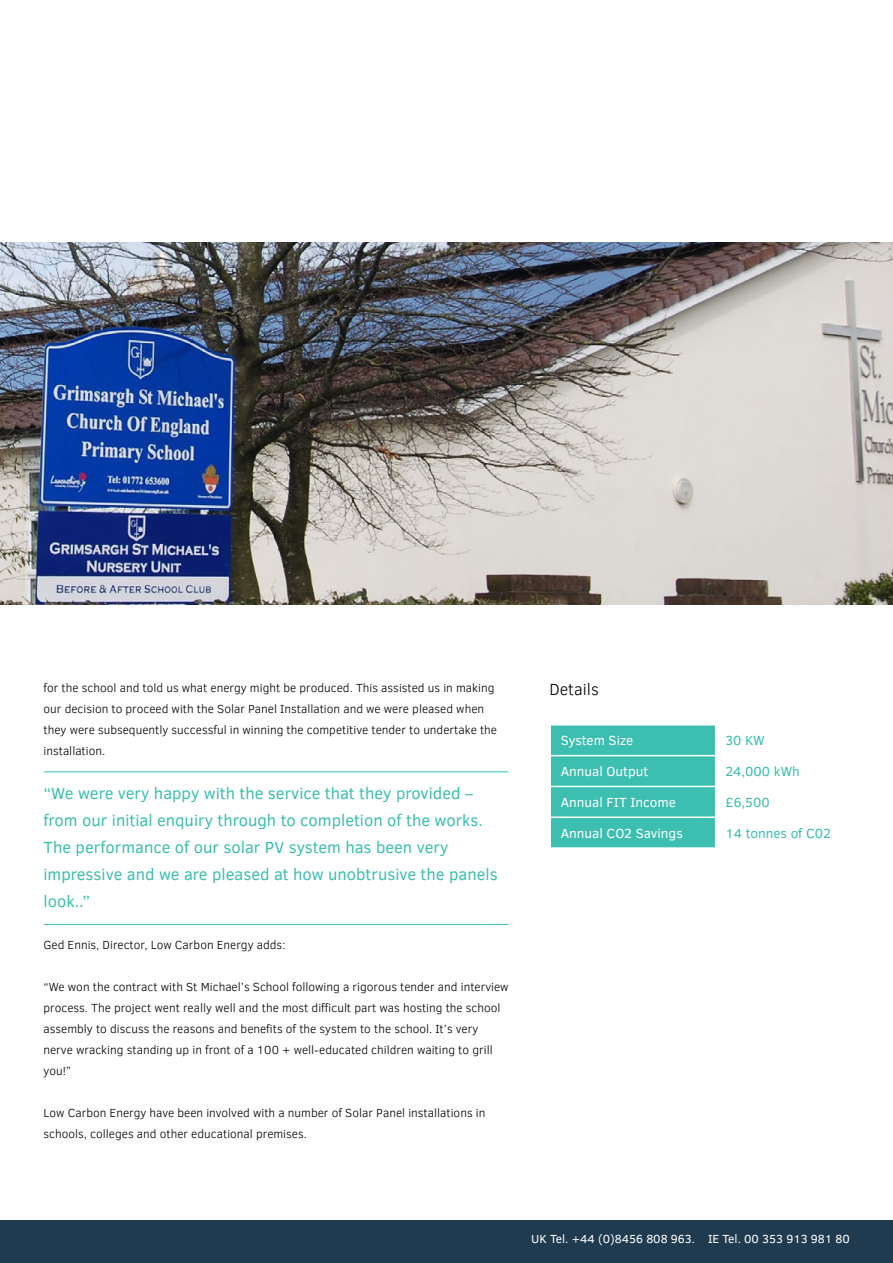
<style>
.page{position:relative;width:893px;height:1263px;background:#fff}
.page>*{position:absolute;margin:0;border:0;box-sizing:border-box;transform-origin:0 0}
.t1{font:16.5px/27px "Clear Sans";color:#3cbeb0}
.t2{font:300 16.5px "Clear Sans";color:#000}
.t3{font:13.5px "Clear Sans";color:#fff}
.t4{font:13.5px "Clear Sans";color:#3cbeb0}
.t5{font:300 12px/21px "Clear Sans";color:#000}
.t6{font:12px "Clear Sans";color:#fff}
</style>
<div class="page">
<img style="left:0;top:243px;width:893px;height:362px">
<div style="left:0;top:1220px;width:893px;height:43px;background:#203b50"></div>
<div style="left:551px;top:725px;width:164px;height:122px;background:#3cbeb0"></div>
<hr style="left:551px;top:755px;width:164px;height:1px;background:#fff">
<hr style="left:551px;top:786px;width:164px;height:1px;background:#fff">
<hr style="left:551px;top:816px;width:164px;height:2px;background:#fff">
<hr style="left:44px;top:771px;width:465px;height:1px;background:#3cbeb0">
<hr style="left:44px;top:924px;width:465px;height:1px;background:#3cbeb0">
<p class="t5" style="left:44px;top:677px;width:455px">for the school and told us what energy might be produced. This assisted us in making our decision to proceed with the Solar Panel Installation and we were pleased when they were subsequently successful in winning the competitive tender to undertake the installation.</p>
<h1 class="t1" style="left:44px;top:780px;width:456px">“We were very happy with the service that they provided – from our initial enquiry through to completion of the works.<br>The performance of our solar PV system has been very impressive and we are pleased at how unobtrusive the panels look..”</h1>
<p class="t5" style="left:44px;top:934px;width:243px">Ged Ennis, Director, Low Carbon Energy adds:</p>
<p class="t5" style="left:44px;top:976px;width:467px">“We won the contract with St Michael’s School following a rigorous tender and interview process. The project went really well and the most difficult part was hosting the school assembly to discuss the reasons and benefits of the system to the school. It’s very nerve wracking standing up in front of a 100 + well-educated children waiting to grill you!”</p>
<p class="t5" style="left:44px;top:1102px;width:443px">Low Carbon Energy have been involved with a number of Solar Panel installations in schools, colleges and other educational premises.</p>
<h1 class="t2" style="left:549px;top:678px;width:51px">Details</h1>
<p class="t3" style="left:561px;top:731px;width:74px">System Size</p>
<p class="t4" style="left:725px;top:731px;width:41px">30 KW</p>
<p class="t3" style="left:561px;top:762px;width:89px">Annual Output</p>
<p class="t4" style="left:725px;top:762px;width:76px">24,000 kWh</p>
<p class="t3" style="left:561px;top:793px;width:117px">Annual FIT Income</p>
<p class="t4" style="left:725px;top:793px;width:46px">£6,500</p>
<p class="t3" style="left:561px;top:824px;width:124px">Annual CO2 Savings</p>
<p class="t4" style="left:725px;top:824px;width:107px">14 tonnes of C02</p>
<p class="t6" style="left:531px;top:1231px;width:320px">UK Tel. +44 (0)8456 808 963. IE Tel. 00 353 913 981 80</p>
</div>
